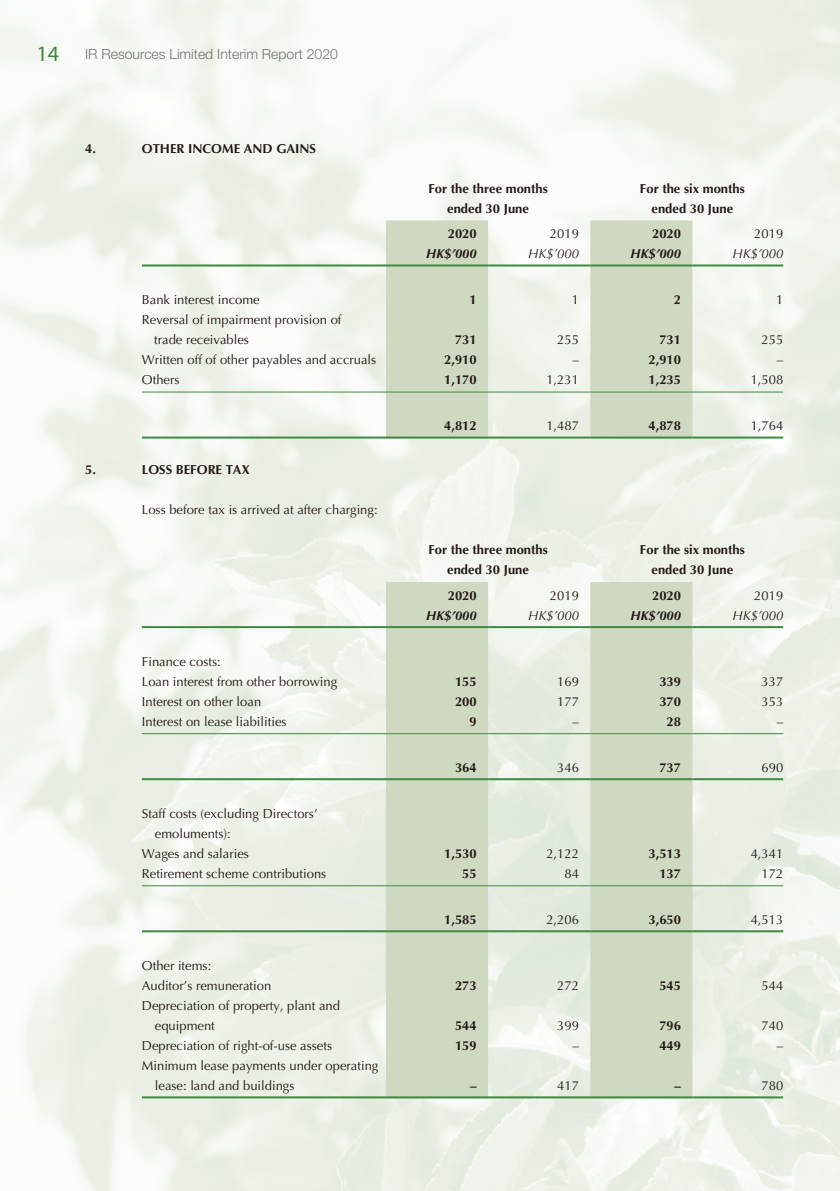
<style>
.page{position:relative;width:840px;height:1191px;background:#fff}
.page>*{position:absolute;margin:0;border:0;box-sizing:border-box;transform-origin:0 0}
.t1{font:300 14px "Helvetica Neue LT Std";color:#727272}
.t2{font:13px/20px "Optima LT Std";color:#231916}
.t3{font:700 13px/20px "Optima LT Std";color:#231916;text-align:center}
.t4{font:italic 700 13px "Optima LT Std";color:#231916}
.t5{font:italic 13px "Optima LT Std";color:#231916}
.s1{font-family:"Myriad Pro";font-weight:400;font-size:22px;color:#418840}
</style>
<div class="page">
<img style="left:0;top:0;width:839px;height:1191px">
<svg style="left:386px;top:220px;width:306px;height:216px;background:#d9e1ce"></svg>
<hr style="left:142px;top:264px;width:244px;height:2px;background:#418840">
<hr style="left:386px;top:264px;width:102px;height:2px;background:#418840">
<hr style="left:488px;top:264px;width:102px;height:2px;background:#418840">
<hr style="left:590px;top:264px;width:102px;height:2px;background:#418840">
<hr style="left:692px;top:264px;width:90px;height:2px;background:#418840">
<hr style="left:142px;top:391px;width:244px;height:1px;background:#418840">
<hr style="left:386px;top:391px;width:102px;height:1px;background:#418840">
<hr style="left:488px;top:391px;width:102px;height:1px;background:#418840">
<hr style="left:590px;top:391px;width:102px;height:1px;background:#418840">
<hr style="left:692px;top:391px;width:90px;height:1px;background:#418840">
<hr style="left:142px;top:436px;width:244px;height:2px;background:#418840">
<hr style="left:386px;top:436px;width:102px;height:2px;background:#418840">
<hr style="left:488px;top:436px;width:102px;height:2px;background:#418840">
<hr style="left:590px;top:436px;width:102px;height:2px;background:#418840">
<hr style="left:692px;top:436px;width:90px;height:2px;background:#418840">
<svg style="left:386px;top:582px;width:306px;height:514px;background:#d6dfcb"></svg>
<hr style="left:142px;top:626px;width:244px;height:2px;background:#418840">
<hr style="left:386px;top:626px;width:102px;height:2px;background:#418840">
<hr style="left:488px;top:626px;width:102px;height:2px;background:#418840">
<hr style="left:590px;top:626px;width:102px;height:2px;background:#418840">
<hr style="left:692px;top:626px;width:90px;height:2px;background:#418840">
<hr style="left:142px;top:733px;width:244px;height:1px;background:#418840">
<hr style="left:386px;top:733px;width:102px;height:1px;background:#418840">
<hr style="left:488px;top:733px;width:102px;height:1px;background:#418840">
<hr style="left:590px;top:733px;width:102px;height:1px;background:#418840">
<hr style="left:692px;top:733px;width:90px;height:1px;background:#418840">
<hr style="left:142px;top:778px;width:244px;height:2px;background:#418840">
<hr style="left:386px;top:778px;width:102px;height:2px;background:#418840">
<hr style="left:488px;top:778px;width:102px;height:2px;background:#418840">
<hr style="left:590px;top:778px;width:102px;height:2px;background:#418840">
<hr style="left:692px;top:778px;width:90px;height:2px;background:#418840">
<hr style="left:142px;top:885px;width:244px;height:1px;background:#418840">
<hr style="left:386px;top:885px;width:102px;height:1px;background:#418840">
<hr style="left:488px;top:885px;width:102px;height:1px;background:#418840">
<hr style="left:590px;top:885px;width:102px;height:1px;background:#418840">
<hr style="left:692px;top:885px;width:90px;height:1px;background:#418840">
<hr style="left:142px;top:930px;width:244px;height:2px;background:#418840">
<hr style="left:386px;top:930px;width:102px;height:2px;background:#418840">
<hr style="left:488px;top:930px;width:102px;height:2px;background:#418840">
<hr style="left:590px;top:930px;width:102px;height:2px;background:#418840">
<hr style="left:692px;top:930px;width:90px;height:2px;background:#418840">
<hr style="left:142px;top:1096px;width:244px;height:2px;background:#418840">
<hr style="left:386px;top:1096px;width:102px;height:2px;background:#418840">
<hr style="left:488px;top:1096px;width:102px;height:2px;background:#418840">
<hr style="left:590px;top:1096px;width:102px;height:2px;background:#418840">
<hr style="left:692px;top:1096px;width:90px;height:2px;background:#418840">
<p class="t1" style="left:36px;top:45px;width:303px"><span class="s1">14</span> IR Resources Limited Interim Report 2020</p>
<p class="t3" style="left:85px;top:138px;width:12px">4.</p>
<p class="t3" style="left:142px;top:138px;width:176px">OTHER INCOME AND GAINS</p>
<p class="t3" style="left:428px;top:178px;width:121px">For the three months ended 30 June</p>
<p class="t3" style="left:639px;top:178px;width:106px">For the six months ended 30 June</p>
<p class="t3" style="left:447px;top:224px;width:30px">2020</p>
<p class="t2" style="left:549px;top:224px;width:30px">2019</p>
<p class="t3" style="left:651px;top:224px;width:30px">2020</p>
<p class="t2" style="left:753px;top:224px;width:30px">2019</p>
<p class="t4" style="left:426px;top:246px;width:52px">HK$’000</p>
<p class="t5" style="left:527px;top:246px;width:52px">HK$’000</p>
<p class="t4" style="left:630px;top:246px;width:52px">HK$’000</p>
<p class="t5" style="left:732px;top:246px;width:52px">HK$’000</p>
<p class="t2" style="left:142px;top:290px;width:119px">Bank interest income</p>
<p class="t3" style="left:469px;top:290px;width:9px">1</p>
<p class="t2" style="left:571px;top:290px;width:9px">1</p>
<p class="t3" style="left:673px;top:290px;width:9px">2</p>
<p class="t2" style="left:775px;top:290px;width:9px">1</p>
<p class="t2" style="left:154px;top:310px;width:189px;text-indent:-12px">Reversal of impairment provision of trade receivables</p>
<p class="t3" style="left:455px;top:330px;width:23px">731</p>
<p class="t2" style="left:557px;top:330px;width:23px">255</p>
<p class="t3" style="left:659px;top:330px;width:23px">731</p>
<p class="t2" style="left:761px;top:330px;width:23px">255</p>
<p class="t2" style="left:142px;top:350px;width:236px">Written off of other payables and accruals</p>
<p class="t3" style="left:444px;top:350px;width:34px">2,910</p>
<p class="t2" style="left:572px;top:350px;width:8px">–</p>
<p class="t3" style="left:648px;top:350px;width:34px">2,910</p>
<p class="t2" style="left:776px;top:350px;width:8px">–</p>
<p class="t2" style="left:142px;top:370px;width:39px">Others</p>
<p class="t3" style="left:444px;top:370px;width:34px">1,170</p>
<p class="t2" style="left:546px;top:370px;width:34px">1,231</p>
<p class="t3" style="left:648px;top:370px;width:34px">1,235</p>
<p class="t2" style="left:750px;top:370px;width:34px">1,508</p>
<p class="t3" style="left:444px;top:416px;width:34px">4,812</p>
<p class="t2" style="left:546px;top:416px;width:34px">1,487</p>
<p class="t3" style="left:648px;top:416px;width:34px">4,878</p>
<p class="t2" style="left:750px;top:416px;width:34px">1,764</p>
<p class="t3" style="left:85px;top:460px;width:12px">5.</p>
<p class="t3" style="left:142px;top:460px;width:109px">LOSS BEFORE TAX</p>
<p class="t2" style="left:142px;top:500px;width:237px">Loss before tax is arrived at after charging:</p>
<p class="t2" style="left:142px;top:651px;width:197px">Finance costs:<br>Loan interest from other borrowing</p>
<p class="t3" style="left:428px;top:540px;width:121px">For the three months ended 30 June</p>
<p class="t3" style="left:639px;top:540px;width:106px">For the six months ended 30 June</p>
<p class="t3" style="left:447px;top:585px;width:30px">2020</p>
<p class="t2" style="left:549px;top:585px;width:30px">2019</p>
<p class="t3" style="left:651px;top:585px;width:30px">2020</p>
<p class="t2" style="left:753px;top:585px;width:30px">2019</p>
<p class="t4" style="left:426px;top:608px;width:52px">HK$’000</p>
<p class="t5" style="left:527px;top:608px;width:52px">HK$’000</p>
<p class="t4" style="left:630px;top:608px;width:52px">HK$’000</p>
<p class="t5" style="left:732px;top:608px;width:52px">HK$’000</p>
<p class="t3" style="left:455px;top:671px;width:23px">155</p>
<p class="t2" style="left:557px;top:671px;width:23px">169</p>
<p class="t3" style="left:659px;top:671px;width:23px">339</p>
<p class="t2" style="left:761px;top:671px;width:23px">337</p>
<p class="t2" style="left:142px;top:691px;width:121px">Interest on other loan</p>
<p class="t3" style="left:455px;top:691px;width:23px">200</p>
<p class="t2" style="left:557px;top:691px;width:23px">177</p>
<p class="t3" style="left:659px;top:691px;width:23px">370</p>
<p class="t2" style="left:761px;top:691px;width:23px">353</p>
<p class="t2" style="left:142px;top:711px;width:146px">Interest on lease liabilities</p>
<p class="t3" style="left:469px;top:711px;width:9px">9</p>
<p class="t2" style="left:572px;top:711px;width:8px">–</p>
<p class="t3" style="left:666px;top:711px;width:16px">28</p>
<p class="t2" style="left:776px;top:711px;width:8px">–</p>
<p class="t3" style="left:455px;top:757px;width:23px">364</p>
<p class="t2" style="left:557px;top:757px;width:23px">346</p>
<p class="t3" style="left:659px;top:757px;width:23px">737</p>
<p class="t2" style="left:761px;top:757px;width:23px">690</p>
<p class="t2" style="left:142px;top:803px;width:177px">Staff costs (excluding Directors’</p>
<p class="t2" style="left:155px;top:823px;width:77px">emoluments):</p>
<p class="t2" style="left:142px;top:843px;width:108px">Wages and salaries</p>
<p class="t3" style="left:444px;top:843px;width:34px">1,530</p>
<p class="t2" style="left:546px;top:843px;width:34px">2,122</p>
<p class="t3" style="left:648px;top:843px;width:34px">3,513</p>
<p class="t2" style="left:750px;top:843px;width:34px">4,341</p>
<p class="t2" style="left:142px;top:863px;width:186px">Retirement scheme contributions</p>
<p class="t3" style="left:462px;top:863px;width:16px">55</p>
<p class="t2" style="left:564px;top:863px;width:16px">84</p>
<p class="t3" style="left:659px;top:863px;width:23px">137</p>
<p class="t2" style="left:761px;top:863px;width:23px">172</p>
<p class="t3" style="left:444px;top:909px;width:34px">1,585</p>
<p class="t2" style="left:546px;top:910px;width:34px">2,206</p>
<p class="t3" style="left:648px;top:909px;width:34px">3,650</p>
<p class="t2" style="left:750px;top:910px;width:34px">4,513</p>
<p class="t2" style="left:142px;top:956px;width:131px">Other items:<br>Auditor’s remuneration</p>
<p class="t3" style="left:455px;top:976px;width:23px">273</p>
<p class="t2" style="left:557px;top:976px;width:23px">272</p>
<p class="t3" style="left:659px;top:976px;width:23px">545</p>
<p class="t2" style="left:761px;top:976px;width:23px">544</p>
<p class="t2" style="left:155px;top:996px;width:186px;text-indent:-13px">Depreciation of property, plant and equipment</p>
<p class="t3" style="left:455px;top:1015px;width:23px">544</p>
<p class="t2" style="left:557px;top:1016px;width:23px">399</p>
<p class="t3" style="left:659px;top:1015px;width:23px">796</p>
<p class="t2" style="left:761px;top:1016px;width:23px">740</p>
<p class="t2" style="left:142px;top:1036px;width:192px">Depreciation of right-of-use assets</p>
<p class="t3" style="left:455px;top:1035px;width:23px">159</p>
<p class="t2" style="left:572px;top:1036px;width:8px">–</p>
<p class="t3" style="left:659px;top:1035px;width:23px">449</p>
<p class="t2" style="left:776px;top:1036px;width:8px">–</p>
<p class="t2" style="left:155px;top:1056px;width:225px;text-indent:-13px">Minimum lease payments under operating lease: land and buildings</p>
<p class="t3" style="left:470px;top:1075px;width:8px">–</p>
<p class="t2" style="left:557px;top:1075px;width:23px">417</p>
<p class="t3" style="left:674px;top:1075px;width:8px">–</p>
<p class="t2" style="left:761px;top:1075px;width:23px">780</p>
</div>
